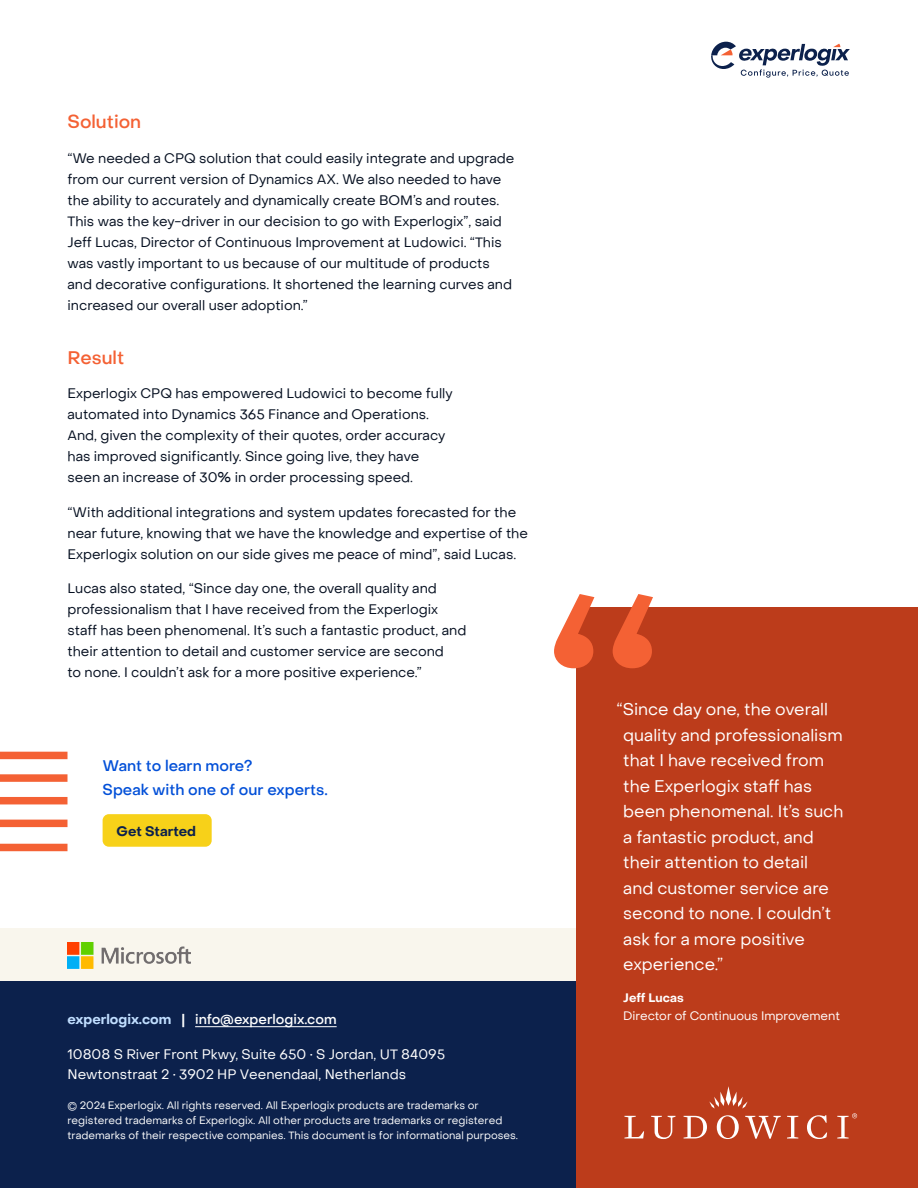
<style>
.page{position:relative;width:918px;height:1188px;background:#fff}
.page>*{position:absolute;margin:0;border:0;box-sizing:border-box;transform-origin:0 0}
.t1{font:500 18px "Object Sans";color:#f46134}
.Body{font:16.5px/25.5px "Object Sans";color:#fff}
.t2{font:500 15px/24px "Object Sans";color:#0350d8}
.Body-2{font:13.5px/21px "Object Sans";color:#061021}
.Body-3{font:13.5px/19.5px "Object Sans";color:#fff}
.Body-4{font:500 13.5px "Object Sans";color:#fff}
.Body-5{font:700 13.5px "Object Sans";color:#0c214c}
.Body-6{font:12px/18px "Object Sans";color:#fff}
.Body-7{font:10.5px/15px "Object Sans";color:#fff}
.s1{font-weight:700;color:#c0deff}
.s2{font-weight:700}
.s3{font-size:9px}
</style>
<div class="page">
<div style="left:0;top:928px;width:918px;height:53px;background:#f9f6ed"></div>
<div style="left:0;top:981px;width:918px;height:207px;background:#0c214c"></div>
<svg style="left:711px;top:42px;width:139px;height:36px"></svg>
<img style="left:68px;top:942px;width:123px;height:27px">
<div style="left:103px;top:814px;width:109px;height:33px;background:#f7d119;border-radius:6px"></div>
<div style="left:0;top:752px;width:68px;height:7px;background:#f46134"></div>
<div style="left:0;top:774px;width:68px;height:8px;background:#f46134"></div>
<div style="left:0;top:797px;width:68px;height:7px;background:#f46134"></div>
<div style="left:0;top:820px;width:68px;height:7px;background:#f46134"></div>
<div style="left:0;top:844px;width:68px;height:7px;background:#f46134"></div>
<div style="left:576px;top:607px;width:342px;height:581px;background:#bc3c1b"></div>
<svg style="left:554px;top:594px;width:99px;height:74px"></svg>
<svg style="left:624px;top:1086px;width:233px;height:53px"></svg>
<hr style="left:195px;top:1026px;width:142px;height:1px;background:#fff">
<h3 class="t1" style="left:68px;top:111px;width:75px">Solution</h3>
<p class="Body-2" style="left:68px;top:147px;width:448px">“We needed a CPQ solution that could easily integrate and upgrade from our current version of Dynamics AX. We also needed to have the ability to accurately and dynamically create BOM’s and routes.<br>This was the key-driver in our decision to go with Experlogix”, said Jeff Lucas, Director of Continuous Improvement at Ludowici. “This was vastly important to us because of our multitude of products and decorative configurations. It shortened the learning curves and increased our overall user adoption.”</p>
<h3 class="t1" style="left:68px;top:346px;width:58px">Result</h3>
<p class="Body-2" style="left:68px;top:383px;width:387px">Experlogix CPQ has empowered Ludowici to become fully automated into Dynamics 365 Finance and Operations.<br>And, given the complexity of their quotes, order accuracy has improved significantly. Since going live, they have seen an increase of 30% in order processing speed.</p>
<p class="Body-2" style="left:68px;top:501px;width:462px">“With additional integrations and system updates forecasted for the near future, knowing that we have the knowledge and expertise of the<br>Experlogix solution on our side gives me peace of mind”, said Lucas.</p>
<p class="Body-2" style="left:68px;top:578px;width:400px">Lucas also stated, “Since day one, the overall quality and professionalism that I have received from the Experlogix staff has been phenomenal. It’s such a fantastic product, and their attention to detail and customer service are second<br>to none. I couldn’t ask for a more positive experience.”</p>
<h3 class="t2" style="left:103px;top:754px;width:227px">Want to learn more?<br>Speak with one of our experts.</h3>
<p class="Body-5" style="left:117px;top:823px;width:81px">Get Started</p>
<p class="Body-4" style="left:68px;top:1011px;width:271px"><span class="s1">experlogix.com</span> <span class="s2">|</span> info@experlogix.com</p>
<p class="Body-3" style="left:68px;top:1045px;width:379px">10808 S River Front Pkwy, Suite 650 • S Jordan, UT 84095<br>Newtonstraat 2 • 3902 HP Veenendaal, Netherlands</p>
<p class="Body-7" style="left:68px;top:1098px;width:452px">© 202<span class="s3">4</span> Experlogix. All rights reserved. All Experlogix products are trademarks or registered trademarks of Experlogix. All other products are trademarks or registered trademarks of their respective companies. This document is for informational purposes.</p>
<p class="Body" style="left:623px;top:697px;width:222px;text-indent:-7px">“Since day one, the overall quality and professionalism that I have received from the Experlogix staff has been phenomenal. It’s such a fantastic product, and their attention to detail<br>and customer service are second to none. I couldn’t ask for a more positive experience.”</p>
<p class="Body-6" style="left:623px;top:988px;width:218px"><span class="s2">Jeff Lucas<br></span>Director of Continuous Improvement</p>
</div>
